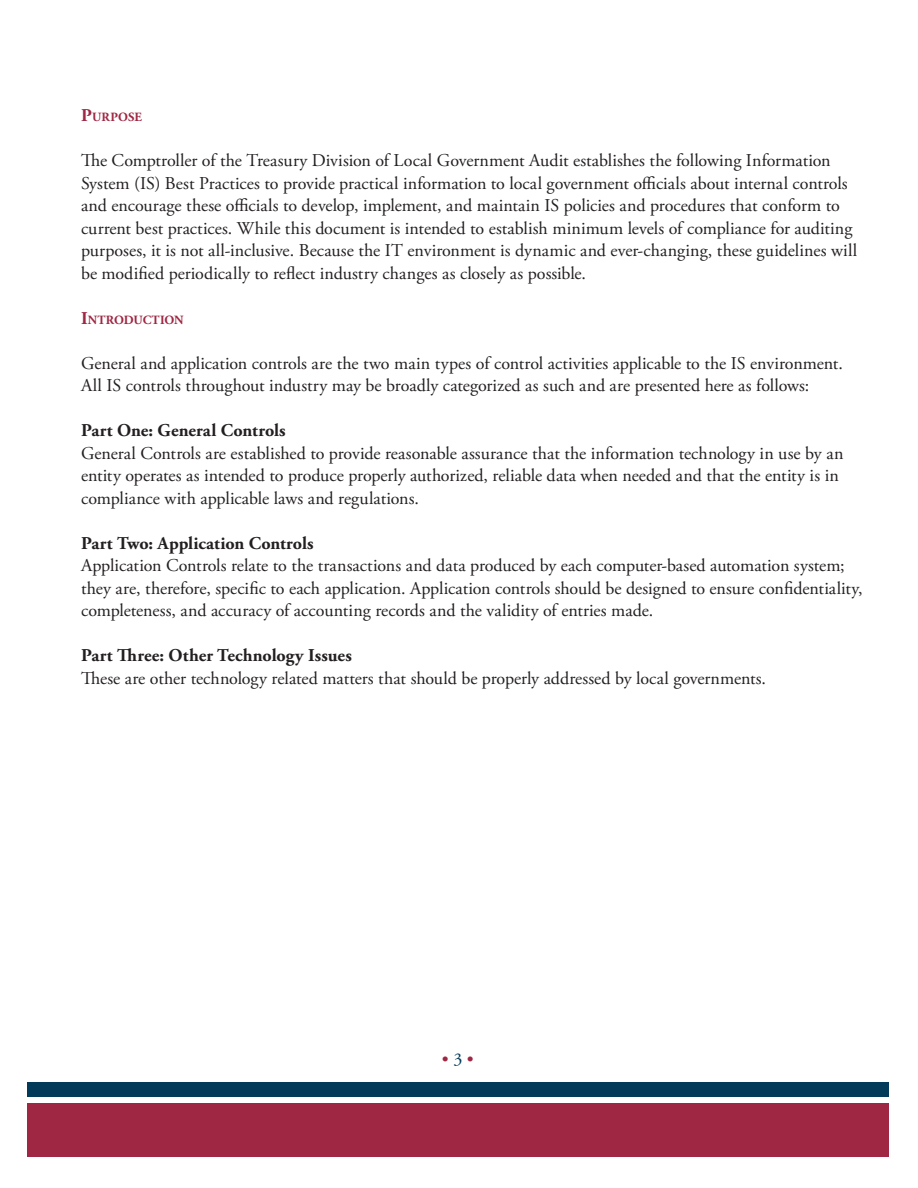
<style>
.page{position:relative;width:918px;height:1188px;background:#fff}
.page>*{position:absolute;margin:0;border:0;box-sizing:border-box;transform-origin:0 0}
.t1{font:18px/22.5px "Adobe Garamond Pro";letter-spacing:.005em;color:#231f20}
.t2{font:700 18px "Adobe Garamond Pro";letter-spacing:.005em;color:#231f20}
.t3{font:18px "Adobe Garamond Pro";color:#9f2743}
.t4{font:700 12.6px "Adobe Garamond Pro";letter-spacing:.02em;color:#9f2743}
.s1{font-size:18px}
.s2{color:#023b5a}
</style>
<div class="page">
<div style="left:27px;top:1103px;width:861px;height:54px;background:#9f2743"></div>
<div style="left:27px;top:1082px;width:862px;height:14px;background:#023b5a"></div>
<p class="t4" style="left:81px;top:110px;width:62px"><span class="s1">P</span>URPOSE</p>
<p class="t1" style="left:81px;top:150px;width:778px">The Comptroller of the Treasury Division of Local Government Audit establishes the following Information System (IS) Best Practices to provide practical information to local government officials about internal controls and encourage these officials to develop, implement, and maintain IS policies and procedures that conform to current best practices. While this document is intended to establish minimum levels of compliance for auditing purposes, it is not all-inclusive. Because the IT environment is dynamic and ever-changing, these guidelines will be modified periodically to reflect industry changes as closely as possible.</p>
<p class="t4" style="left:81px;top:312px;width:104px"><span class="s1">I</span>NTRODUCTION</p>
<p class="t1" style="left:81px;top:352px;width:763px">General and application controls are the two main types of control activities applicable to the IS environment.<br>All IS controls throughout industry may be broadly categorized as such and are presented here as follows:</p>
<p class="t2" style="left:81px;top:420px;width:206px">Part One: General Controls</p>
<p class="t1" style="left:81px;top:442px;width:764px">General Controls are established to provide reasonable assurance that the information technology in use by an entity operates as intended to produce properly authorized, reliable data when needed and that the entity is in compliance with applicable laws and regulations.</p>
<p class="t2" style="left:81px;top:532px;width:234px">Part Two: Application Controls</p>
<p class="t1" style="left:81px;top:555px;width:783px">Application Controls relate to the transactions and data produced by each computer-based automation system; they are, therefore, specific to each application. Application controls should be designed to ensure confidentiality, completeness, and accuracy of accounting records and the validity of entries made.</p>
<p class="t2" style="left:81px;top:645px;width:272px">Part Three: Other Technology Issues</p>
<p class="t1" style="left:81px;top:667px;width:687px">These are other technology related matters that should be properly addressed by local governments.</p>
<p class="t3" style="left:442px;top:1048px;width:33px">•<span class="s2">3</span>•</p>
</div>
